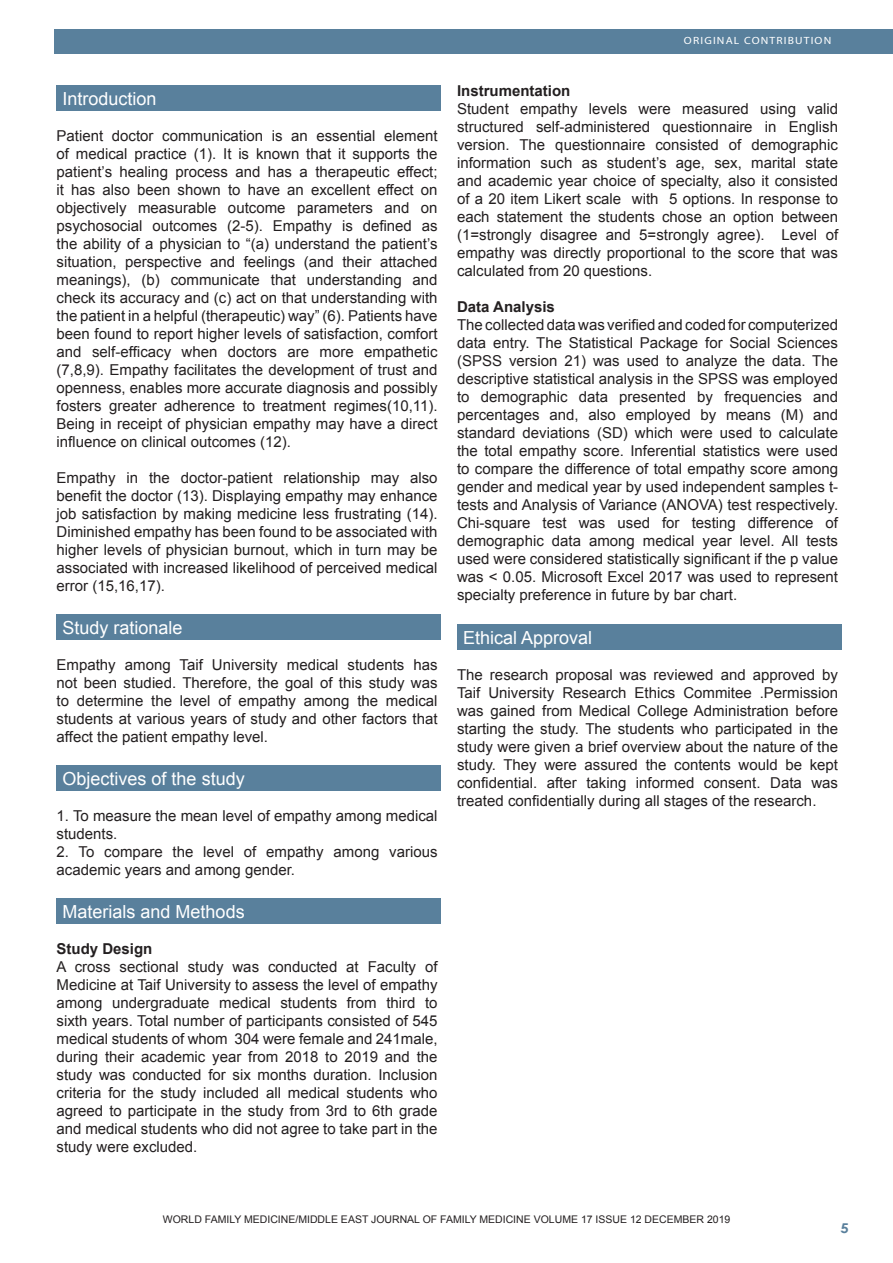
<style>
.page{position:relative;width:893px;height:1263px;background:#fff}
.page>*{position:absolute;margin:0;border:0;box-sizing:border-box;transform-origin:0 0}
.Footnote_Text{font:18px "Arial";color:#fff}
.Footnote_Text-2{font:15px/18px "Arial";color:#231f20;text-align:justify}
.Footnote_Text-3{font:700 15px "Arial";color:#231f20}
.Footnote_Text-4{font:10.5px "Arial";color:#231f20}
.t1{font:10.5px "Myriad";letter-spacing:.1em;color:#fff;scale:1.1 1}
</style>
<div class="page">
<div style="left:54px;top:30px;width:839px;height:24px;background:#59809c"></div>
<div style="left:57px;top:86px;width:384px;height:25px;background:#59809c"></div>
<div style="left:57px;top:615px;width:384px;height:25px;background:#59809c"></div>
<div style="left:57px;top:766px;width:384px;height:25px;background:#59809c"></div>
<div style="left:57px;top:899px;width:384px;height:25px;background:#59809c"></div>
<div style="left:457px;top:624px;width:384px;height:26px;background:#59809c"></div>
<p class="Footnote_Text" style="left:63px;top:86px;width:96px">Introduction</p>
<p class="Footnote_Text-2" style="left:57px;top:126px;width:383px">Patient doctor communication is an essential element of medical practice (1). It is known that it supports the patient’s healing process and has a therapeutic effect; it has also been shown to have an excellent effect on objectively measurable outcome parameters and on psychosocial outcomes (2-5). Empathy is defined as the ability of a physician to “(a) understand the patient’s situation, perspective and feelings (and their attached meanings), (b) communicate that understanding and check its accuracy and (c) act on that understanding with the patient in a helpful (therapeutic) way” (6). Patients have been found to report higher levels of satisfaction, comfort and self-efficacy when doctors are more empathetic (7,8,9). Empathy facilitates the development of trust and openness, enables more accurate diagnosis and possibly fosters greater adherence to treatment regimes(10,11).<br>Being in receipt of physician empathy may have a direct influence on clinical outcomes (12).</p>
<p class="Footnote_Text-2" style="left:57px;top:468px;width:382px">Empathy in the doctor-patient relationship may also benefit the doctor (13). Displaying empathy may enhance job satisfaction by making medicine less frustrating (14).<br>Diminished empathy has been found to be associated with higher levels of physician burnout, which in turn may be associated with increased likelihood of perceived medical error (15,16,17).</p>
<p class="Footnote_Text" style="left:63px;top:616px;width:122px">Study rationale</p>
<p class="Footnote_Text-2" style="left:57px;top:656px;width:382px">Empathy among Taif University medical students has not been studied. Therefore, the goal of this study was to determine the level of empathy among the medical students at various years of study and other factors that affect the patient empathy level.</p>
<p class="Footnote_Text" style="left:63px;top:767px;width:184px">Objectives of the study</p>
<p class="Footnote_Text-2" style="left:57px;top:807px;width:382px">1. To measure the mean level of empathy among medical students.</p>
<p class="Footnote_Text-2" style="left:57px;top:843px;width:382px">2. To compare the level of empathy among various academic years and among gender.</p>
<p class="Footnote_Text" style="left:63px;top:900px;width:184px">Materials and Methods</p>
<p class="Footnote_Text-3" style="left:57px;top:939px;width:97px">Study Design</p>
<p class="Footnote_Text-2" style="left:57px;top:958px;width:382px">A cross sectional study was conducted at Faculty of Medicine at Taif University to assess the level of empathy among undergraduate medical students from third to sixth years. Total number of participants consisted of 545 medical students of whom 304 were female and 241male, during their academic year from 2018 to 2019 and the study was conducted for six months duration. Inclusion criteria for the study included all medical students who agreed to participate in the study from 3rd to 6th grade and medical students who did not agree to take part in the study were excluded.</p>
<p class="t1" style="left:684px;top:35px;width:135px">ORIGINAL CONTRIBUTION</p>
<p class="Footnote_Text-3" style="left:457px;top:81px;width:115px">Instrumentation</p>
<p class="Footnote_Text-2" style="left:457px;top:100px;width:383px">Student empathy levels were measured using valid structured self-administered questionnaire in English version. The questionnaire consisted of demographic information such as student’s age, sex, marital state and academic year choice of specialty, also it consisted of a 20 item Likert scale with 5 options. In response to each statement the students chose an option between (1=strongly disagree and 5=strongly agree). Level of empathy was directly proportional to the score that was calculated from 20 questions.</p>
<p class="Footnote_Text-3" style="left:457px;top:297px;width:99px">Data Analysis</p>
<p class="Footnote_Text-2" style="left:457px;top:316px;width:383px">The collected data was verified and coded for computerized data entry. The Statistical Package for Social Sciences (SPSS version 21) was used to analyze the data. The descriptive statistical analysis in the SPSS was employed to demographic data presented by frequencies and percentages and, also employed by means (M) and standard deviations (SD) which were used to calculate the total empathy score. Inferential statistics were used to compare the difference of total empathy score among gender and medical year by used independent samples t&shy;tests and Analysis of Variance (ANOVA) test respectively.<br>Chi-square test was used for testing difference of demographic data among medical year level. All tests used were considered statistically significant if the p value was &lt; 0.05. Microsoft Excel 2017 was used to represent specialty preference in future by bar chart.</p>
<p class="Footnote_Text" style="left:463px;top:625px;width:131px">Ethical Approval</p>
<p class="Footnote_Text-2" style="left:457px;top:665px;width:382px">The research proposal was reviewed and approved by Taif University Research Ethics Commitee .Permission was gained from Medical College Administration before starting the study. The students who participated in the study were given a brief overview about the nature of the study. They were assured the contents would be kept confidential. after taking informed consent. Data was treated confidentially during all stages of the research.</p>
<p class="Footnote_Text-4" style="left:163px;top:1212px;width:569px">WORLD FAMILY MEDICINE/MIDDLE EAST JOURNAL OF FAMILY MEDICINE VOLUME 17 ISSUE 12 DECEMBER 2019</p>
</div>
